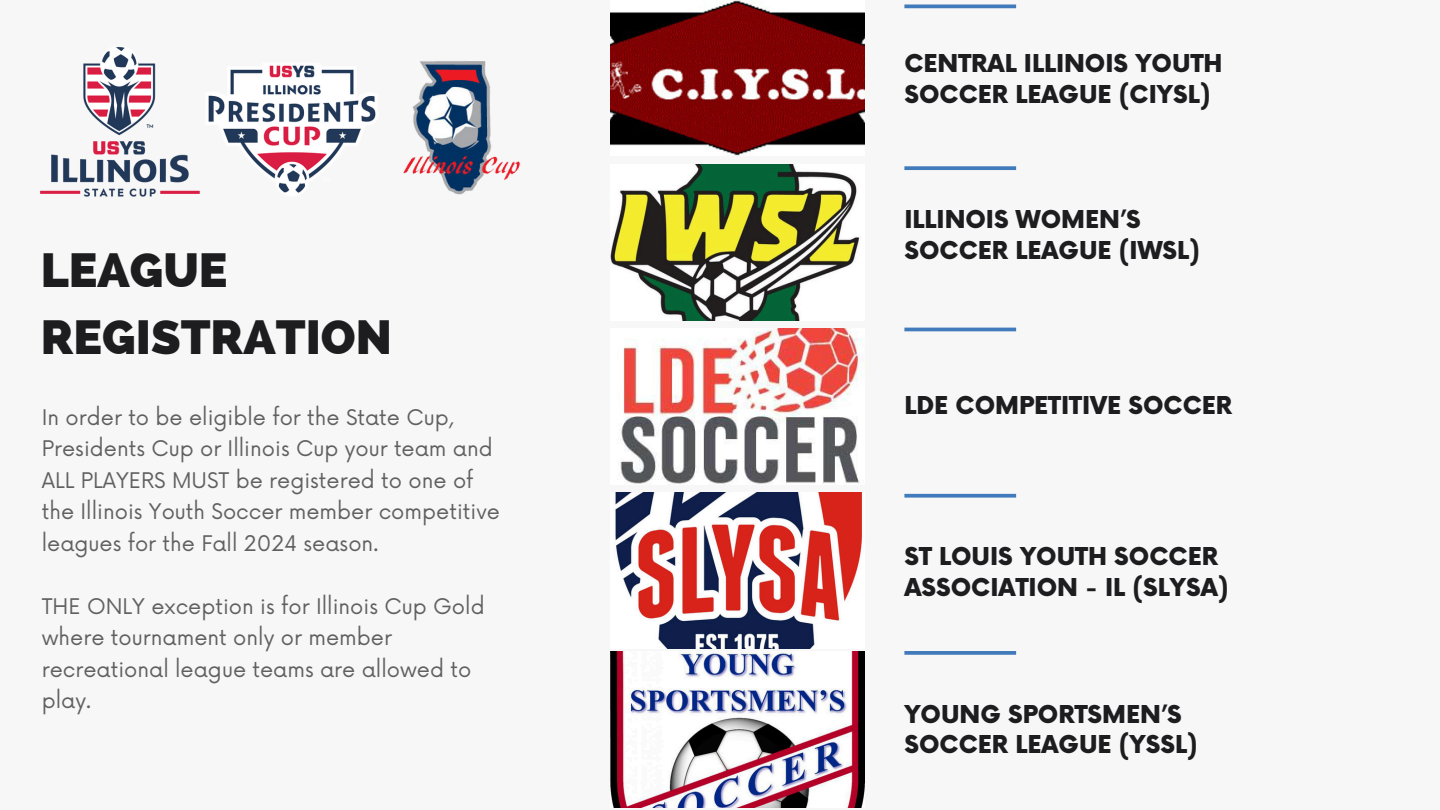
<style>
.page{position:relative;width:1440px;height:810px;background:#f7f7f7}
.page>*{position:absolute;margin:0;border:0;box-sizing:border-box;transform-origin:0 0}
.t1{font:800 48px/66.8px "Raleway";color:#1d1d1f}
.t2{font:900 24px/30.8px "Now";color:#1d1d1f}
.t3{font:21px/31.5px "Now";color:#606060}
</style>
<div class="page">
<img style="left:611px;top:0;width:253px;height:156px">
<img style="left:611px;top:164px;width:248px;height:156px">
<img style="left:620px;top:328px;width:239px;height:156px">
<img style="left:615px;top:492px;width:247px;height:156px">
<svg style="left:904px;top:4px;width:112px;height:4px"></svg>
<svg style="left:904px;top:166px;width:112px;height:4px"></svg>
<hr style="left:904px;top:328px;width:112px;height:3px;background:#417bbb">
<svg style="left:904px;top:494px;width:112px;height:4px"></svg>
<img style="left:611px;top:651px;width:253px;height:156px">
<svg style="left:904px;top:651px;width:112px;height:4px"></svg>
<img style="left:41px;top:47px;width:159px;height:149px">
<img style="left:208px;top:65px;width:168px;height:128px">
<img style="left:403px;top:61px;width:118px;height:134px">
<p class="t1" style="left:41px;top:237px;width:353px">LEAGUE<br>REGISTRATION</p>
<p class="t3" style="left:42px;top:402px;width:460px">In order to be eligible for the State Cup, Presidents Cup or Illinois Cup your team and ALL PLAYERS MUST be registered to one of the Illinois Youth Soccer member competitive leagues for the Fall 2024 season.</p>
<p class="t3" style="left:42px;top:591px;width:444px">THE ONLY exception is for Illinois Cup Gold where tournament only or member recreational league teams are allowed to play.</p>
<p class="t2" style="left:904px;top:49px;width:320px">CENTRAL ILLINOIS YOUTH<br>SOCCER LEAGUE (CIYSL)</p>
<p class="t2" style="left:904px;top:206px;width:297px">ILLINOIS WOMEN’S<br>SOCCER LEAGUE (IWSL)</p>
<p class="t2" style="left:904px;top:392px;width:329px">LDE COMPETITIVE SOCCER</p>
<p class="t2" style="left:904px;top:543px;width:326px">ST LOUIS YOUTH SOCCER<br>ASSOCIATION - IL (SLYSA)</p>
<h2 class="t2" style="left:904px;top:700px;width:295px">YOUNG SPORTSMEN’S<br>SOCCER LEAGUE (YSSL)</h2>
</div>
